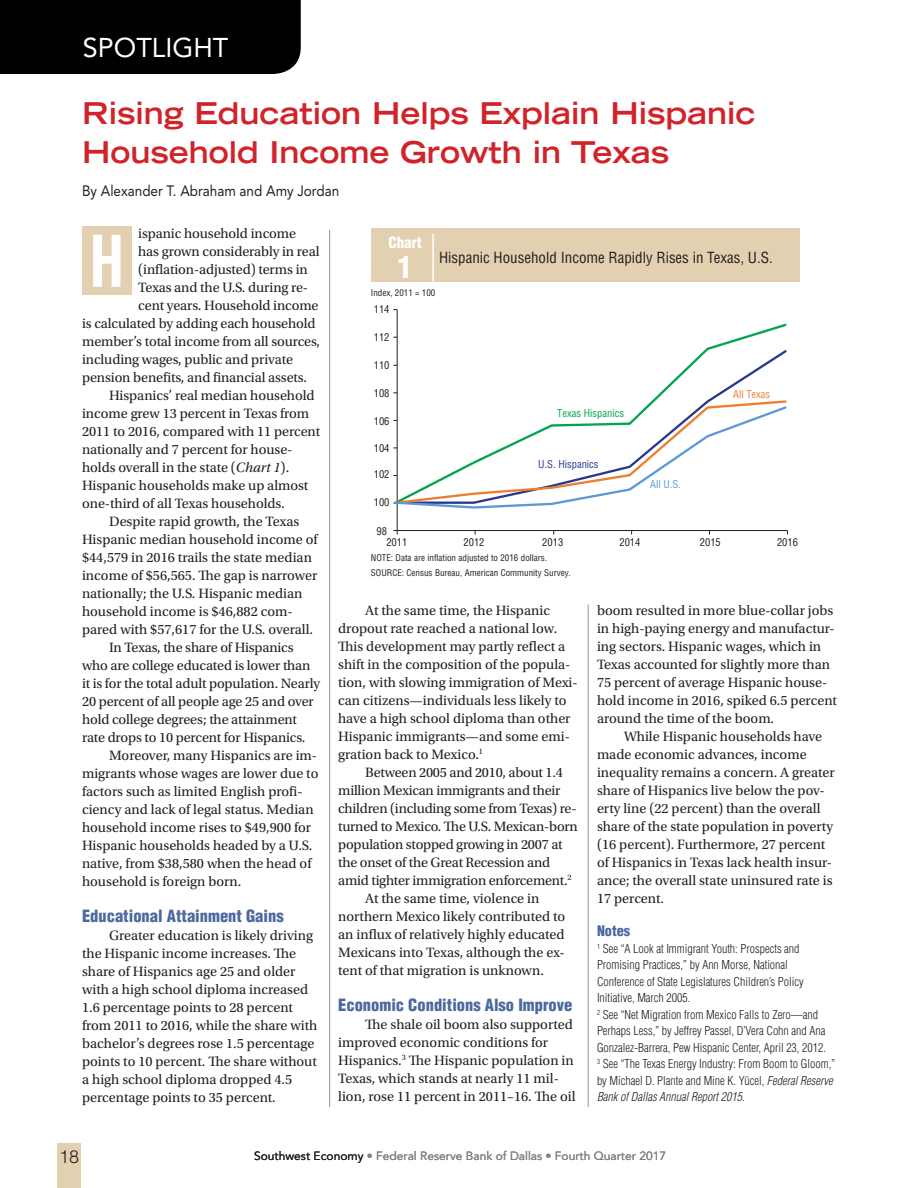
<style>
.page{position:relative;width:918px;height:1188px;background:#fff}
.page>*{position:absolute;margin:0;border:0;box-sizing:border-box;transform-origin:0 0}
.t1{font:72px "Trade Gothic LT Std Bd Cn 20";color:#fff}
.Spotlight_RedTitle{font:700 expanded 30px/39px "Trade Gothic LT Std";color:#d1232a}
.Chart{font:900 condensed 30px "Helvetica LT Std";color:#fff}
.t2{font:27px "Avenir LT Std";color:#fff}
.t3{font:300 18px "Helvetica LT Std";color:#231f20}
.ArticleSubhead{font:900 condensed 16.5px "Helvetica LT Std";color:#4b699e}
.ChartTitle{font:condensed 15px "Helvetica LT Std";color:#231f20}
.ArticleTitle{font:15px "Avenir LT Std";color:#231f20;scale:.9 1}
.Chart_word{font:900 condensed 15px "Helvetica LT Std";color:#fff}
.ArticleIndent{font:14.25px/18px "Utopia Std";color:#231f20}
.ArticleFirstParagrap{font:14.25px "Utopia Std";letter-spacing:-.01em;color:#231f20}
.NoteHead{font:900 condensed 14.25px "Helvetica LT Std";color:#4b699e}
.Notes-10{font:300 condensed 12px/16.5px "Helvetica LT Std";color:#231f20}
.t4{font:12px "Avenir LT Std";color:#808285}
.t5{font:condensed 10.5px "Helvetica LT Std";color:#231f20}
.t6{font:condensed 10.5px "Helvetica LT Std";color:#00a54f}
.t7{font:condensed 10.5px "Helvetica LT Std";color:#283890}
.t8{font:condensed 10.5px "Helvetica LT Std";color:#ee7e30}
.t9{font:condensed 10.5px "Helvetica LT Std";color:#5d9ad3}
.Source{font:condensed 9px "Helvetica LT Std";color:#231f20}
.ChartAxis{font:condensed 9px "Helvetica LT Std";color:#231f20}
.s1{font-style:italic}
.s2{color:#231f20}
</style>
<div class="page">
<div style="left:57px;top:1144px;width:24px;height:44px;background:#e3d0b0"></div>
<div style="left:82px;top:227px;width:50px;height:68px;background:#e3d0b0"></div>
<hr style="left:329px;top:230px;width:1px;height:877px;background:#939598">
<hr style="left:588px;top:604px;width:1px;height:503px;background:#939598">
<div style="left:371px;top:228px;width:429px;height:54px;background:#e3d0b0"></div>
<hr style="left:432px;top:234px;width:2px;height:47px;background:#fff">
<hr style="left:397px;top:310px;width:1px;height:221px;background:#231f20">
<hr style="left:397px;top:530px;width:390px;height:1px;background:#231f20">
<svg style="left:393px;top:322px;width:394px;height:72px"></svg>
<svg style="left:394px;top:348px;width:393px;height:51px"></svg>
<svg style="left:393px;top:399px;width:394px;height:111px"></svg>
<div style="left:0;top:0;width:301px;height:74px;background:#000001"></div>
<p class="t2" style="left:83px;top:32px;width:147px">SPOTLIGHT</p>
<p class="Spotlight_RedTitle" style="left:82px;top:93px;width:675px">Rising Education Helps Explain Hispanic<br>Household Income Growth in Texas</p>
<p class="ArticleTitle" style="left:82px;top:182px;width:287px">By Alexander T. Abraham and Amy Jordan</p>
<p class="t1" style="left:89px;top:217px;width:38px">H</p>
<p class="ArticleFirstParagrap" style="left:138px;top:226px;width:159px">ispanic household income</p>
<p class="ArticleFirstParagrap" style="left:138px;top:244px;width:183px">has grown considerably in real</p>
<p class="ArticleFirstParagrap" style="left:138px;top:262px;width:171px">(inflation-adjusted) terms in</p>
<p class="ArticleFirstParagrap" style="left:138px;top:280px;width:171px">Texas and the U.S. during re-</p>
<p class="ArticleFirstParagrap" style="left:138px;top:298px;width:182px">cent years. Household income</p>
<p class="ArticleFirstParagrap" style="left:82px;top:316px;width:235px">is calculated by adding each household</p>
<p class="ArticleFirstParagrap" style="left:82px;top:334px;width:240px">member’s total income from all sources,</p>
<p class="ArticleFirstParagrap" style="left:82px;top:352px;width:212px">including wages, public and private</p>
<p class="ArticleFirstParagrap" style="left:82px;top:370px;width:226px">pension benefits, and financial assets.</p>
<p class="ArticleIndent" style="left:82px;top:387px;width:240px;text-indent:27px">Hispanics’ real median household income grew 13 percent in Texas from 2011 to 2016, compared with 11 percent nationally and 7 percent for house&shy;holds overall in the state (<span class="s1">Chart 1</span>).<br>Hispanic households make up almost one-third of all Texas households.</p>
<p class="ArticleIndent" style="left:82px;top:513px;width:237px;text-indent:27px">Despite rapid growth, the Texas Hispanic median household income of $44,579 in 2016 trails the state median income of $56,565. The gap is narrower nationally; the U.S. Hispanic median household income is $46,882 com&shy;pared with $57,617 for the U.S. overall.</p>
<p class="ArticleIndent" style="left:82px;top:639px;width:240px;text-indent:27px">In Texas, the share of Hispanics who are college educated is lower than it is for the total adult population. Nearly 20 percent of all people age 25 and over hold college degrees; the attainment rate drops to 10 percent for Hispanics.</p>
<p class="ArticleIndent" style="left:82px;top:747px;width:238px;text-indent:27px">Moreover, many Hispanics are im&shy;migrants whose wages are lower due to factors such as limited English profi&shy;ciency and lack of legal status. Median household income rises to $49,900 for Hispanic households headed by a U.S. native, from $38,580 when the head of household is foreign born.</p>
<p class="ArticleSubhead" style="left:82px;top:906px;width:203px">Educational Attainment Gains</p>
<p class="ArticleIndent" style="left:82px;top:927px;width:237px;text-indent:27px">Greater education is likely driving the Hispanic income increases. The share of Hispanics age 25 and older with a high school diploma increased 1.6 percentage points to 28 percent from 2011 to 2016, while the share with bachelor’s degrees rose 1.5 percentage points to 10 percent. The share without a high school diploma dropped 4.5 percentage points to 35 percent.</p>
<p class="Chart_word" style="left:388px;top:233px;width:35px">Chart</p>
<p class="Chart" style="left:398px;top:248px;width:16px">1</p>
<p class="ChartTitle" style="left:439px;top:248px;width:335px">Hispanic Household Income Rapidly Rises in Texas, U.S.</p>
<p class="ChartAxis" style="left:371px;top:287px;width:66px">Index, 2011 = 100</p>
<p class="t5" style="left:374px;top:302px;width:17px">114</p>
<p class="t5" style="left:374px;top:330px;width:17px">112</p>
<p class="t5" style="left:374px;top:359px;width:17px">110</p>
<p class="t5" style="left:374px;top:387px;width:17px">108</p>
<p class="t8" style="left:733px;top:388px;width:39px">All Texas</p>
<p class="t6" style="left:557px;top:406px;width:68px">Texas Hispanics</p>
<p class="t5" style="left:374px;top:415px;width:17px">106</p>
<p class="t5" style="left:374px;top:441px;width:17px">104</p>
<p class="t7" style="left:538px;top:458px;width:62px">U.S. Hispanics</p>
<p class="t5" style="left:374px;top:468px;width:17px">102</p>
<p class="t9" style="left:650px;top:477px;width:32px">All U.S.</p>
<p class="t5" style="left:374px;top:496px;width:17px">100</p>
<p class="t5" style="left:377px;top:524px;width:12px">98</p>
<p class="t5" style="left:386px;top:535px;width:22px">2011</p>
<p class="t5" style="left:464px;top:535px;width:22px">2012</p>
<p class="t5" style="left:542px;top:536px;width:22px">2013</p>
<p class="t5" style="left:619px;top:536px;width:22px">2014</p>
<p class="t5" style="left:700px;top:536px;width:22px">2015</p>
<p class="t5" style="left:777px;top:536px;width:22px">2016</p>
<p class="Source" style="left:371px;top:553px;width:178px">NOTE: Data are inflation adjusted to 2016 dollars.</p>
<p class="Source" style="left:371px;top:567px;width:201px">SOURCE: Census Bureau, American Community Survey.</p>
<p class="ArticleIndent" style="left:597px;top:601px;width:241px">boom resulted in more blue-collar jobs in high-paying energy and manufactur&shy;ing sectors. Hispanic wages, which in Texas accounted for slightly more than 75 percent of average Hispanic house&shy;hold income in 2016, spiked 6.5 percent around the time of the boom.</p>
<p class="ArticleIndent" style="left:597px;top:727px;width:239px;text-indent:27px">While Hispanic households have made economic advances, income inequality remains a concern. A greater share of Hispanics live below the pov&shy;erty line (22 percent) than the overall share of the state population in poverty (16 percent). Furthermore, 27 percent of Hispanics in Texas lack health insur&shy;ance; the overall state uninsured rate is 17 percent.</p>
<p class="NoteHead" style="left:597px;top:922px;width:35px">Notes</p>
<p class="Notes-10" style="left:597px;top:940px;width:208px"><sup>1</sup> See “A Look at Immigrant Youth: Prospects and Promising Practices,” by Ann Morse, National Conference of State Legislatures Children’s Policy Initiative, March 2005.</p>
<p class="Notes-10" style="left:597px;top:1006px;width:231px"><sup>2</sup> See “Net Migration from Mexico Falls to Zero—and<br>Perhaps Less,” by Jeffrey Passel, D’Vera Cohn and Ana<br>Gonzalez-Barrera, Pew Hispanic Center, April 23, 2012.</p>
<p class="Notes-10" style="left:597px;top:1056px;width:240px"><sup>3</sup> See “The Texas Energy Industry: From Boom to Gloom,” by Michael D. Plante and Mine K. Yücel, <span class="s1">Federal Reserve<br>Bank of Dallas Annual Report 2015</span>.</p>
<p class="ArticleIndent" style="left:338px;top:601px;width:241px;text-indent:27px">At the same time, the Hispanic dropout rate reached a national low.<br>This development may partly reflect a shift in the composition of the popula&shy;tion, with slowing immigration of Mexi&shy;can citizens—individuals less likely to have a high school diploma than other Hispanic immigrants—and some emi&shy;gration back to Mexico.<sup>1</sup></p>
<p class="ArticleIndent" style="left:338px;top:763px;width:241px;text-indent:27px">Between 2005 and 2010, about 1.4 million Mexican immigrants and their children (including some from Texas) re&shy;turned to Mexico. The U.S. Mexican-born population stopped growing in 2007 at the onset of the Great Recession and amid tighter immigration enforcement.<sup>2</sup></p>
<p class="ArticleIndent" style="left:338px;top:889px;width:229px;text-indent:27px">At the same time, violence in northern Mexico likely contributed to an influx of relatively highly educated Mexicans into Texas, although the ex&shy;tent of that migration is unknown.</p>
<p class="ArticleSubhead" style="left:338px;top:994px;width:236px">Economic Conditions Also Improve</p>
<p class="ArticleIndent" style="left:338px;top:1015px;width:239px;text-indent:27px">The shale oil boom also supported improved economic conditions for Hispanics.<sup>3</sup> The Hispanic population in Texas, which stands at nearly 11 mil&shy;lion, rose 11 percent in 2011–16. The oil</p>
<p class="t3" style="left:59px;top:1146px;width:22px">18</p>
<p class="t4" style="left:254px;top:1149px;width:414px"><span class="s2">Southwest Economy</span> • Federal Reserve Bank of Dallas • Fourth Quarter 2017</p>
</div>
